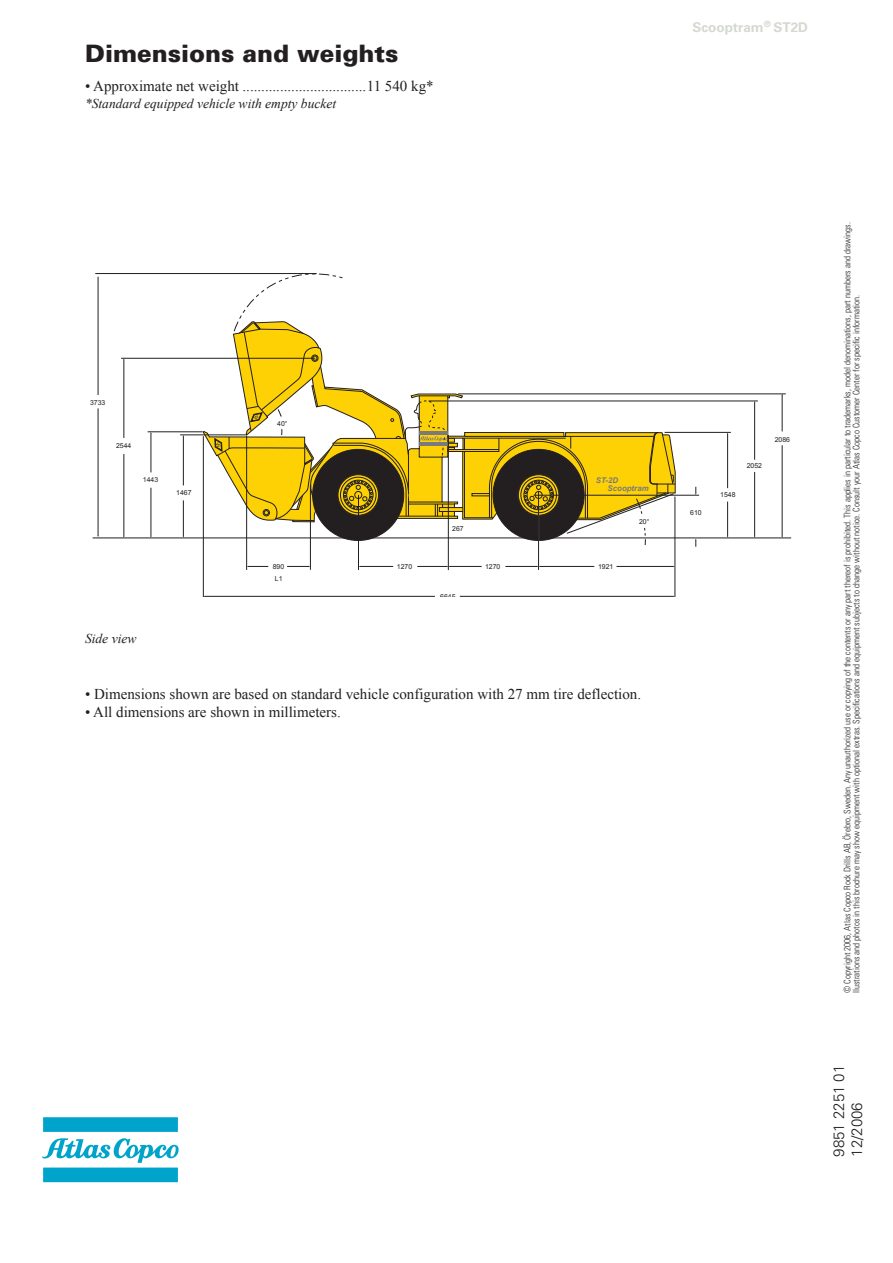
<style>
.page{position:relative;width:893px;height:1263px;background:#fff}
.page>*{position:absolute;margin:0;border:0;box-sizing:border-box;transform-origin:0 0}
.t1{font:900 24px "Univers";color:#231f20}
.t2{font:15px "Times New Roman";color:#231f20}
.t3{font:300 15px/18px "Univers";color:#231f20}
.t4{font:italic 13.5px "Times New Roman";color:#231f20}
.t5{font:700 13.5px "Univers";color:#d5d9d2}
.t6{font:300 condensed 9px/9px "Univers";color:#231f20}
.t7{font:italic 700 7.8px/7.6px "Arial";color:#787a7d}
.t8{font:6.9px "Arial";color:#231f20}
</style>
<div class="page">
<svg style="left:43px;top:1117px;width:135px;height:15px;background:#05a5cb"></svg>
<svg style="left:43px;top:1138px;width:136px;height:44px"></svg>
<hr style="left:93px;top:537px;width:698px;height:1px;background:#231f20">
<hr style="left:95px;top:273px;width:222px;height:1px;background:#231f20">
<hr style="left:121px;top:358px;width:194px;height:1px;background:#231f20">
<hr style="left:148px;top:431px;width:54px;height:1px;background:#231f20">
<hr style="left:180px;top:435px;width:66px;height:1px;background:#231f20">
<hr style="left:203px;top:436px;width:1px;height:160px;background:#231f20">
<hr style="left:246px;top:436px;width:1px;height:134px;background:#231f20">
<hr style="left:310px;top:484px;width:1px;height:86px;background:#231f20">
<hr style="left:448px;top:435px;width:1px;height:135px;background:#231f20">
<hr style="left:358px;top:495px;width:1px;height:75px;background:#231f20">
<hr style="left:538px;top:491px;width:1px;height:79px;background:#231f20">
<hr style="left:534px;top:495px;width:165px;height:1px;background:#231f20">
<hr style="left:675px;top:496px;width:1px;height:100px;background:#231f20">
<hr style="left:665px;top:432px;width:66px;height:1px;background:#231f20">
<hr style="left:429px;top:401px;width:329px;height:1px;background:#231f20">
<hr style="left:458px;top:394px;width:328px;height:1px;background:#231f20">
<hr style="left:505px;top:566px;width:32px;height:1px;background:#231f20">
<hr style="left:450px;top:566px;width:32px;height:1px;background:#231f20">
<hr style="left:616px;top:566px;width:58px;height:1px;background:#231f20">
<hr style="left:540px;top:566px;width:54px;height:1px;background:#231f20">
<hr style="left:417px;top:566px;width:30px;height:1px;background:#231f20">
<hr style="left:360px;top:566px;width:33px;height:1px;background:#231f20">
<svg style="left:287px;top:566px;width:24px;height:1px"></svg>
<svg style="left:247px;top:566px;width:21px;height:1px"></svg>
<hr style="left:183px;top:500px;width:1px;height:36px;background:#231f20">
<hr style="left:183px;top:436px;width:1px;height:49px;background:#231f20">
<hr style="left:151px;top:488px;width:1px;height:48px;background:#231f20">
<hr style="left:151px;top:433px;width:1px;height:39px;background:#231f20">
<hr style="left:124px;top:454px;width:1px;height:82px;background:#231f20">
<hr style="left:124px;top:360px;width:1px;height:78px;background:#231f20">
<hr style="left:98px;top:408px;width:1px;height:128px;background:#231f20">
<hr style="left:98px;top:277px;width:1px;height:118px;background:#231f20">
<hr style="left:727px;top:501px;width:1px;height:35px;background:#231f20">
<hr style="left:727px;top:434px;width:1px;height:54px;background:#231f20">
<hr style="left:754px;top:472px;width:1px;height:64px;background:#231f20">
<hr style="left:754px;top:402px;width:1px;height:58px;background:#231f20">
<hr style="left:782px;top:445px;width:1px;height:91px;background:#231f20">
<hr style="left:782px;top:395px;width:1px;height:36px;background:#231f20">
<svg style="left:203px;top:273px;width:473px;height:272px"></svg>
<h1 class="t1" style="left:85px;top:38px;width:315px">Dimensions and weights</h1>
<h2 class="t2" style="left:85px;top:76px;width:350px">• Approximate net weight .................................11 540 kg*</h2>
<h3 class="t4" style="left:85px;top:94px;width:253px">*Standard equipped vehicle with empty bucket</h3>
<h3 class="t5" style="left:692px;top:19px;width:117px">Scooptram<sup>®</sup> ST2D</h3>
<p class="t8" style="left:90px;top:398px;width:17px">3733</p>
<p class="t8" style="left:116px;top:441px;width:17px">2544</p>
<p class="t8" style="left:143px;top:475px;width:17px">1443</p>
<p class="t8" style="left:176px;top:488px;width:17px">1467</p>
<h3 class="t4" style="left:85px;top:629px;width:53px">Side view</h3>
<p class="t8" style="left:277px;top:419px;width:12px">40°</p>
<p class="t8" style="left:452px;top:524px;width:13px">267</p>
<p class="t7" style="left:608px;top:477px;width:43px;text-indent:-12px">ST-2D<br>Scooptram</p>
<p class="t8" style="left:639px;top:517px;width:12px">20°</p>
<p class="t8" style="left:273px;top:562px;width:13px">890</p>
<p class="t8" style="left:397px;top:562px;width:17px">1270</p>
<p class="t8" style="left:485px;top:562px;width:17px">1270</p>
<p class="t8" style="left:598px;top:562px;width:17px">1921</p>
<p class="t8" style="left:440px;top:592px;width:17px">6645</p>
<p class="t8" style="left:275px;top:574px;width:9px">L1</p>
<h2 class="t2" style="left:85px;top:684px;width:558px">• Dimensions shown are based on standard vehicle configuration with 27 mm tire deflection.</h2>
<h2 class="t2" style="left:85px;top:702px;width:257px">• All dimensions are shown in millimeters.</h2>
<p class="t8" style="left:690px;top:508px;width:13px">610</p>
<p class="t8" style="left:720px;top:490px;width:17px">1548</p>
<p class="t8" style="left:747px;top:461px;width:17px">2052</p>
<p class="t8" style="left:775px;top:435px;width:17px">2086</p>
<p class="t6" style="left:843px;top:993px;width:772px;rotate:-90deg">© Copyright 2006, Atlas Copco Rock Drills AB, Örebro, Sweden. Any unauthorized use or copying of the contents or any part thereof is prohibited. This applies in particular to trademarks, model denominations, part numbers and drawings. llustrations and photos in this brochure may show equipment with optional extras. Specifications and equipment subjects to change without notice. Consult your Atlas Copco Customer Center for specific information.</p>
<h2 class="t3" style="left:830px;top:1157px;width:93px;rotate:-90deg">9851 2251 01<br>12/2006</h2>
</div>
